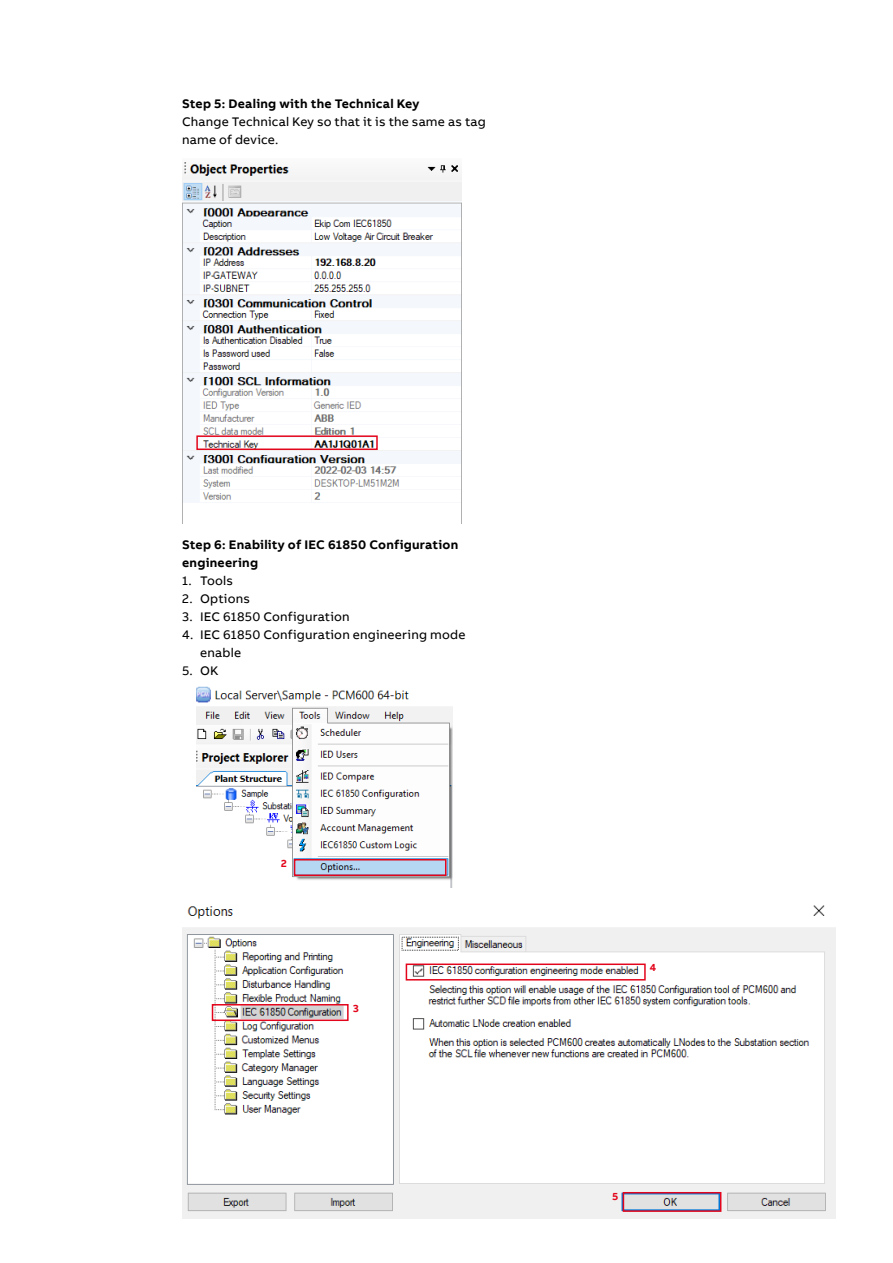
<style>
.page{position:relative;width:893px;height:1263px;background:#fff}
.page>*{position:absolute;margin:0;border:0;box-sizing:border-box;transform-origin:0 0}
.t1{font:12.75px/18px "AB Bvoice";letter-spacing:.015em;color:#000}
.t2{font:700 12.75px/18px "AB Bvoice";letter-spacing:.02em;color:#000}
.t3{font:700 10.5px "AB Bvoice";color:#e3051b}
</style>
<div class="page">
<img style="left:182px;top:905px;width:654px;height:313px">
<img style="left:196px;top:686px;width:256px;height:202px">
<img style="left:182px;top:162px;width:280px;height:361px">
<div style="left:294px;top:859px;width:152px;height:17px;border:2px solid #e3051b"></div>
<div style="left:212px;top:1004px;width:137px;height:17px;border:2px solid #e3051b"></div>
<div style="left:623px;top:1192px;width:98px;height:20px;border:2px solid #e3051b"></div>
<div style="left:196px;top:435px;width:182px;height:15px;border:2px solid #e3051b"></div>
<div style="left:406px;top:963px;width:240px;height:17px;border:2px solid #e3051b"></div>
<p class="t2" style="left:182px;top:94px;width:239px">Step 5: Dealing with the Technical Key</p>
<p class="t1" style="left:182px;top:112px;width:305px">Change Technical Key so that it is the same as tag name of device.</p>
<p class="t2" style="left:182px;top:535px;width:278px">Step 6: Enability of IEC 61850 Configuration engineering</p>
<p class="t1" style="left:182px;top:571px;width:52px">1. Tools</p>
<p class="t1" style="left:182px;top:589px;width:69px">2. Options</p>
<p class="t1" style="left:182px;top:607px;width:169px">3. IEC 61850 Configuration</p>
<p class="t1" style="left:200px;top:625px;width:267px;text-indent:-18px">4. IEC 61850 Configuration engineering mode enable</p>
<p class="t1" style="left:182px;top:661px;width:38px">5. OK</p>
<p class="t3" style="left:281px;top:856px;width:8px">2</p>
<p class="t3" style="left:353px;top:1001px;width:8px">3</p>
<p class="t3" style="left:650px;top:961px;width:8px">4</p>
<p class="t3" style="left:612px;top:1189px;width:8px">5</p>
</div>
